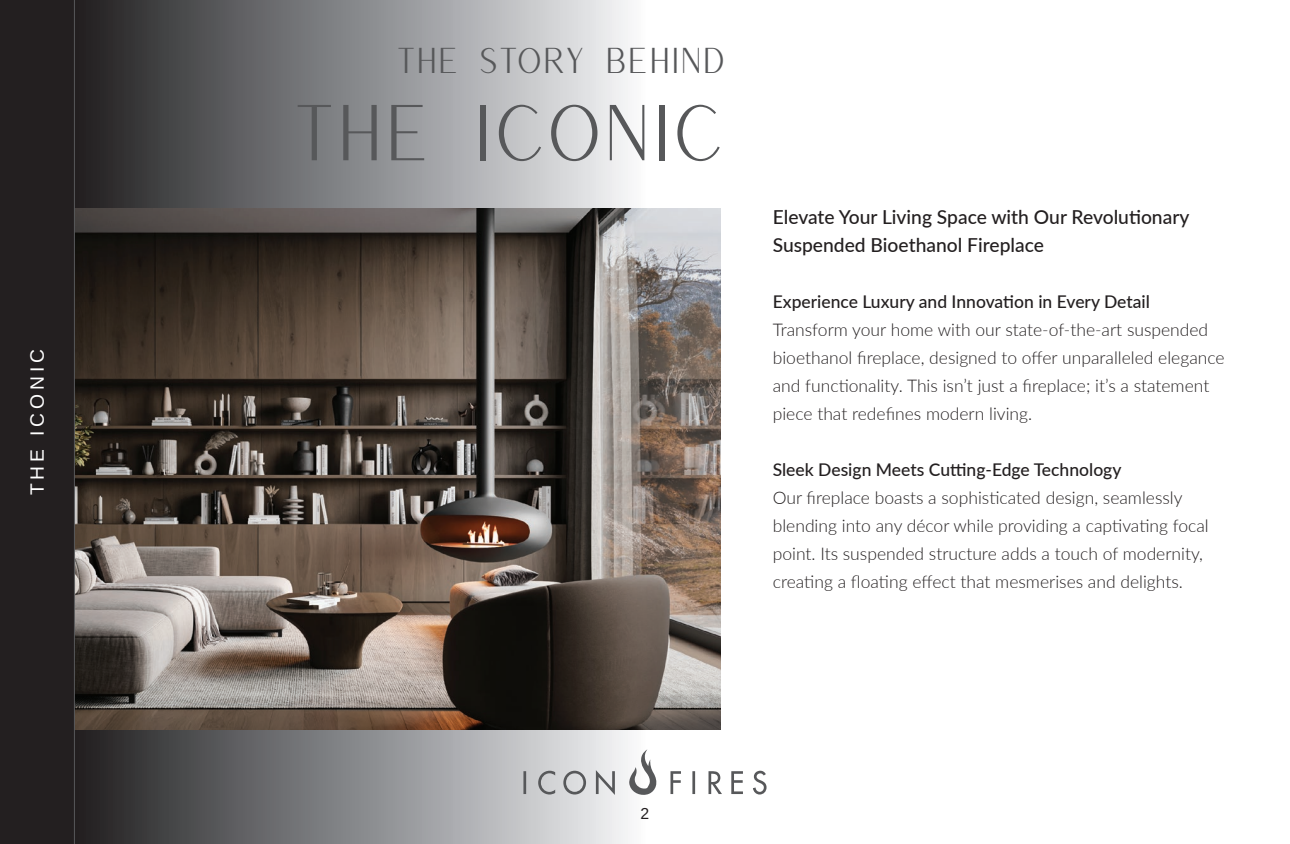
<style>
.page{position:relative;width:1290px;height:844px;background:#fff}
.page>*{position:absolute;margin:0;border:0;box-sizing:border-box;transform-origin:0 0}
.t1{font:77px "Versailles";letter-spacing:-.01em;color:#57585a}
.t2{font:35px "Versailles";letter-spacing:-.01em;color:#57585a}
.t3{font:500 19.25px/28px "Lato";color:#231f20}
.t4{font:19.25px "Arimo";letter-spacing:.2em;color:#fff}
.t5{font:300 17.5px/28px "Lato";color:#231f20}
.t6{font:500 17.5px "Lato";color:#231f20}
.t7{font:15.75px "Arimo";color:#231f20}
</style>
<div class="page">
<div style="left:0;top:0;width:74px;height:843px;background:#231f20"></div>
<div style="left:74px;top:0;width:571px;height:843px;background:linear-gradient(to right,#201f21,#f5f7fa)"></div>
<svg style="left:523px;top:749px;width:243px;height:46px"></svg>
<img style="left:75px;top:208px;width:646px;height:521px">
<hr style="left:74px;top:0;width:1px;height:843px;background:#57585a">
<p class="t4" style="left:26px;top:495px;width:147px;rotate:-90deg">THE ICONIC</p>
<h2 class="t2" style="left:395px;top:45px;width:332px">THE STORY BEHIND</h2>
<h1 class="t1" style="left:290px;top:99px;width:437px">THE ICONIC</h1>
<p class="t3" style="left:773px;top:202px;width:418px">Elevate Your Living Space with Our Revolutionary<br>Suspended Bioethanol Fireplace</p>
<p class="t6" style="left:773px;top:289px;width:379px">Experience Luxury and Innovation in Every Detail</p>
<p class="t5" style="left:773px;top:317px;width:453px">Transform your home with our state-of-the-art suspended bioethanol fireplace, designed to offer unparalleled elegance and functionality. This isn’t just a fireplace; it’s a statement piece that redefines modern living.</p>
<p class="t6" style="left:773px;top:457px;width:350px">Sleek Design Meets Cutting-Edge Technology</p>
<p class="t5" style="left:773px;top:483px;width:438px">Our fireplace boasts a sophisticated design, seamlessly blending into any décor while providing a captivating focal point. Its suspended structure adds a touch of modernity, creating a floating effect that mesmerises and delights.</p>
<p class="t7" style="left:641px;top:807px;width:10px">2</p>
</div>
